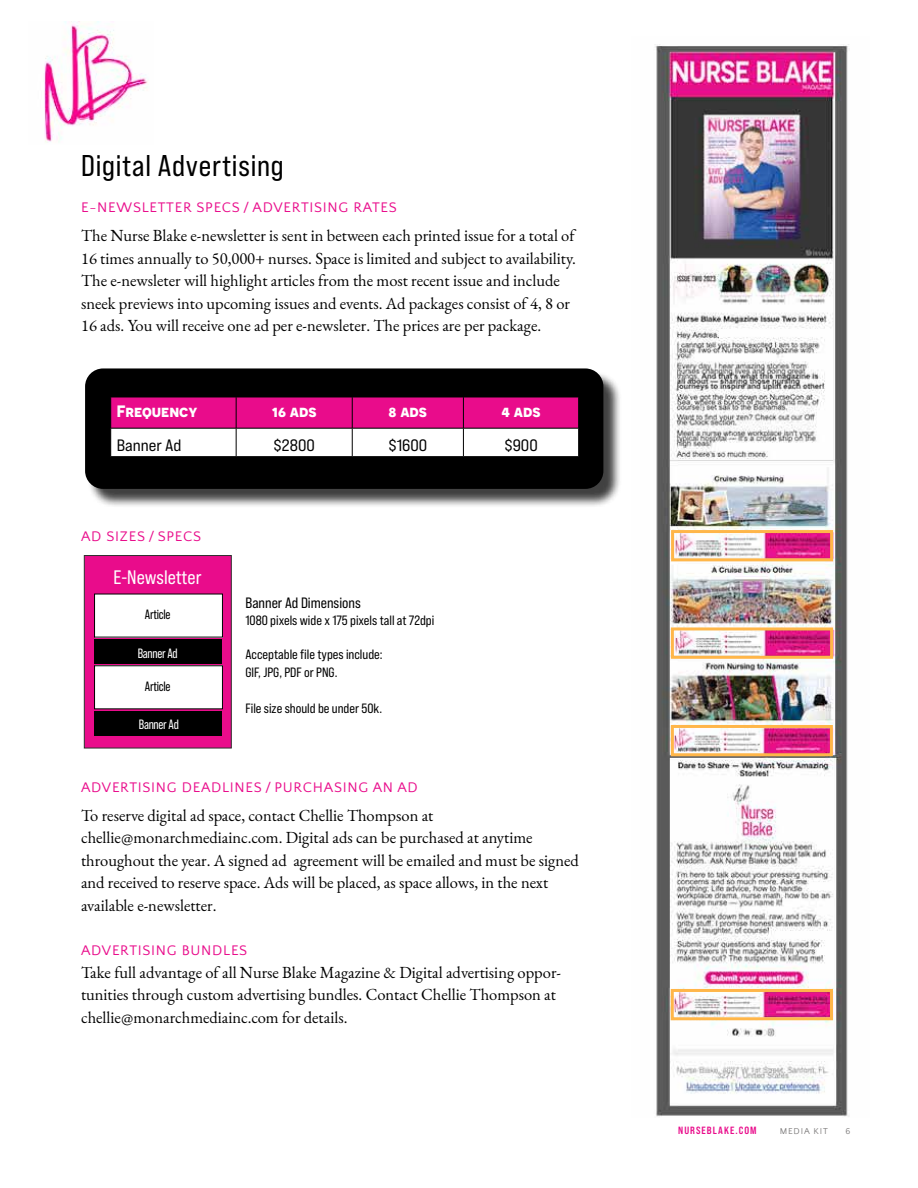
<style>
.page{position:relative;width:918px;height:1188px;background:#fff}
.page>*{position:absolute;margin:0;border:0;box-sizing:border-box;transform-origin:0 0}
.t1{font:30px "Bebas Neue Pro Sm E Rg";letter-spacing:.025em;color:#000}
.t2{font:19.5px "Bebas Neue Pro Sm E Rg";color:#fff}
.t3{font:16.5px/22.5px "EB Garamond";color:#000}
.t4{font:700 16.5px "Novecentosans";color:#fff}
.t5{font:16.5px "Bebas Neue Pro Exp Rg";color:#000}
.t6{font:15px "Bebas Neue Pro Sm E Rg";color:#000}
.t7{font:14.55px "Quattrocento Sans";letter-spacing:.05em;color:#e90c8b}
.t8{font:13.5px/18px "Bebas Neue Pro Sm E Rg";color:#000}
.t9{font:13.5px "Bebas Neue Pro";letter-spacing:-.02em;color:#fff}
.t10{font:13.5px "Bebas Neue Pro";letter-spacing:-.02em;color:#000}
.t11{font:10.5px "Bebas Neue Pro Sm E Bd";letter-spacing:.1em;color:#e90c8b}
.t12{font:8.85px "Quattrocento Sans";letter-spacing:.1em;color:#807e7e}
</style>
<div class="page">
<img style="left:44px;top:22px;width:104px;height:121px">
<div style="left:84px;top:555px;width:148px;height:193px;background:#e90c8b;border:1px solid #2f2f2f"></div>
<div style="left:94px;top:639px;width:128px;height:25px;background:#000"></div>
<div style="left:95px;top:594px;width:127px;height:43px;background:#fff"></div>
<div style="left:95px;top:666px;width:127px;height:43px;background:#fff"></div>
<div style="left:94px;top:711px;width:128px;height:24px;background:#000"></div>
<img style="left:655px;top:44px;width:194px;height:1073px">
<div style="left:87px;top:371px;width:535px;height:137px;background:#000;opacity:.75"></div>
<div style="left:85px;top:368px;width:518px;height:121px;background:#000;border-radius:18px"></div>
<svg style="left:110px;top:397px;width:469px;height:60px;background:#ea7aba"></svg>
<hr style="left:111px;top:456px;width:125px;height:1px;background:#000">
<hr style="left:236px;top:456px;width:116px;height:1px;background:#000">
<hr style="left:352px;top:456px;width:111px;height:1px;background:#000">
<hr style="left:463px;top:456px;width:116px;height:1px;background:#000">
<div style="left:671px;top:530px;width:162px;height:31px;border:3px solid #ffb649"></div>
<div style="left:671px;top:627px;width:162px;height:32px;border:3px solid #ffb649"></div>
<div style="left:671px;top:725px;width:162px;height:31px;border:3px solid #ffb649"></div>
<div style="left:671px;top:989px;width:162px;height:31px;border:3px solid #ffb649"></div>
<h1 class="t1" style="left:81px;top:148px;width:204px">Digital Advertising</h1>
<p class="t7" style="left:81px;top:200px;width:317px">E-NEWSLETTER SPECS / ADVERTISING RATES</p>
<p class="t3" style="left:81px;top:224px;width:496px">The Nurse Blake e-newsletter is sent in between each printed issue for a total of 16 times annually to 50,000+ nurses. Space is limited and subject to availability.<br>The e-newsleter will highlight articles from the most recent issue and include sneek previews into upcoming issues and events. Ad packages consist of 4, 8 or 16 ads. You will receive one ad per e-newsleter. The prices are per package.</p>
<p class="t4" style="left:117px;top:401px;width:82px">Frequency</p>
<p class="t4" style="left:272px;top:401px;width:46px">16 ads</p>
<p class="t4" style="left:389px;top:401px;width:40px">8 ads</p>
<p class="t4" style="left:501px;top:401px;width:41px">4 ads</p>
<p class="t5" style="left:117px;top:435px;width:66px">Banner Ad</p>
<p class="t5" style="left:274px;top:435px;width:43px">$2800</p>
<p class="t5" style="left:388px;top:435px;width:40px">$1600</p>
<p class="t5" style="left:504px;top:435px;width:35px">$900</p>
<p class="t7" style="left:81px;top:529px;width:121px">AD SIZES / SPECS</p>
<p class="t2" style="left:114px;top:566px;width:90px">E-Newsletter</p>
<p class="t10" style="left:145px;top:607px;width:27px">Article</p>
<p class="t9" style="left:138px;top:646px;width:41px">Banner Ad</p>
<p class="t10" style="left:145px;top:678px;width:27px">Article</p>
<p class="t9" style="left:139px;top:717px;width:41px">Banner Ad</p>
<p class="t6" style="left:246px;top:594px;width:117px">Banner Ad Dimensions</p>
<p class="t8" style="left:246px;top:611px;width:190px">1080 pixels wide x 175 pixels tall at 72dpi</p>
<p class="t8" style="left:246px;top:645px;width:139px">Acceptable file types include:<br>GIF, JPG, PDF or PNG.</p>
<p class="t8" style="left:246px;top:699px;width:138px">File size should be under 50k.</p>
<p class="t7" style="left:81px;top:779px;width:338px">ADVERTISING DEADLINES / PURCHASING AN AD</p>
<p class="t3" style="left:81px;top:804px;width:499px">To reserve digital ad space, contact Chellie Thompson at chellie@monarchmediainc.com. Digital ads can be purchased at anytime throughout the year. A signed ad agreement will be emailed and must be signed and received to reserve space. Ads will be placed, as space allows, in the next available e-newsletter.</p>
<p class="t7" style="left:81px;top:943px;width:168px">ADVERTISING BUNDLES</p>
<p class="t3" style="left:81px;top:961px;width:482px">Take full advantage of all Nurse Blake Magazine &amp; Digital advertising oppor&shy;tunities through custom advertising bundles. Contact Chellie Thompson at chellie@monarchmediainc.com for details.</p>
<p class="t11" style="left:678px;top:1124px;width:80px">NURSEBLAKE.COM</p>
<p class="t12" style="left:780px;top:1126px;width:50px">MEDIA KIT</p>
<p class="t12" style="left:846px;top:1126px;width:6px">6</p>
</div>
